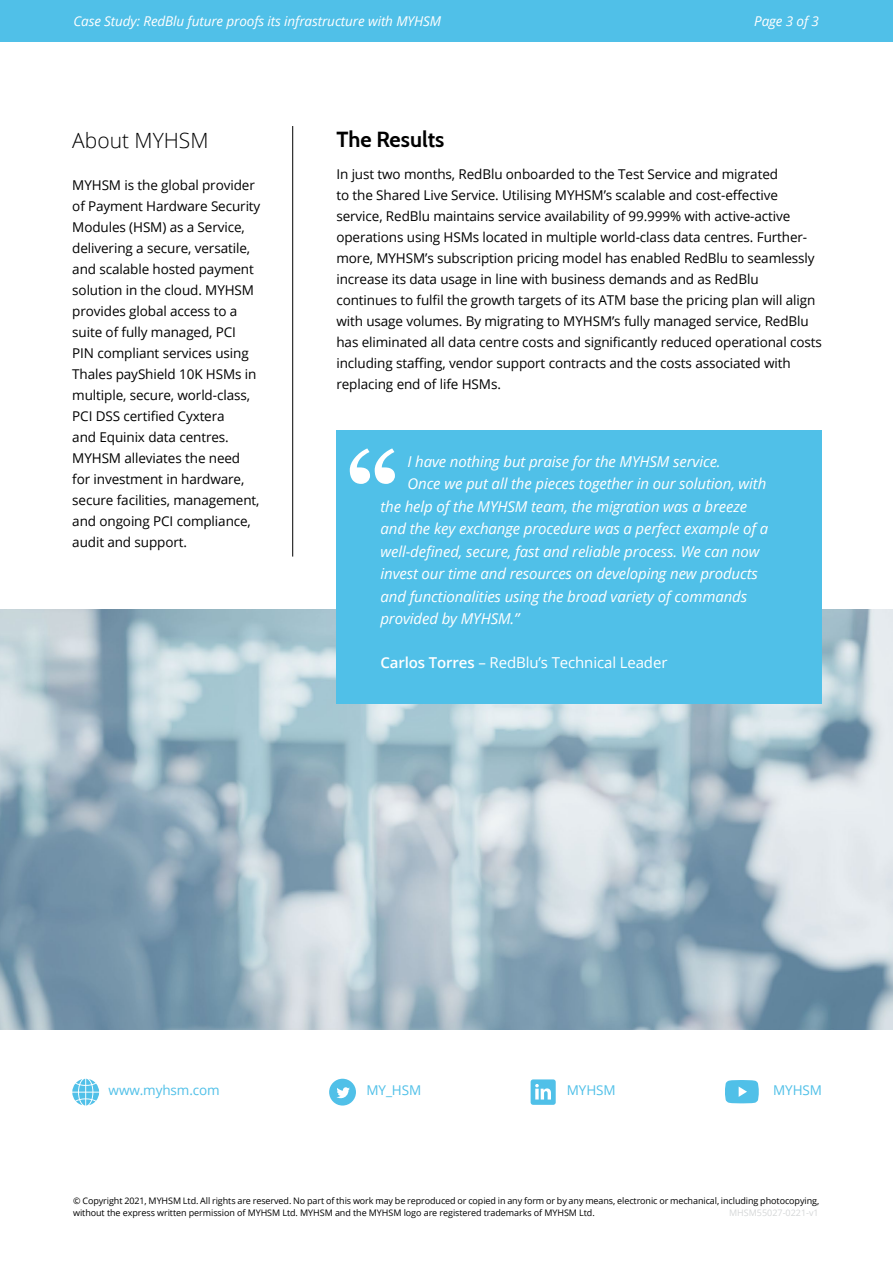
<style>
.page{position:relative;width:893px;height:1263px;background:#fff}
.page>*{position:absolute;margin:0;border:0;box-sizing:border-box;transform-origin:0 0}
.t1{font:700 103.5px "Georgia";color:#fff}
.t2{font:700 21.75px "Cabin";color:#000}
.t3{font:300 21px "Open Sans";color:#000}
.t4{font:italic 15px "Open Sans";letter-spacing:-.01em;color:#fff}
.t5{font:15px "Open Sans";letter-spacing:-.01em;color:#fff}
.t6{font:13.5px/21px "Open Sans";letter-spacing:-.01em;color:#000}
.t7{font:italic 13.5px "Open Sans";letter-spacing:-.01em;color:#fff}
.t8{font:13.5px "Open Sans";letter-spacing:-.01em;color:#50c0e8}
.t9{font:9px/12px "Open Sans";letter-spacing:-.01em;color:#000}
.t10{font:9px "Open Sans";color:#d5d7d8}
.s1{font-weight:600}
</style>
<div class="page">
<div style="left:0;top:0;width:893px;height:42px;background:#50c0e8"></div>
<img style="left:0;top:609px;width:893px;height:420px">
<hr style="left:292px;top:126px;width:1px;height:431px;background:#000">
<div style="left:336px;top:430px;width:486px;height:274px;background:#50c0e8"></div>
<svg style="left:329px;top:1079px;width:27px;height:26px"></svg>
<svg style="left:72px;top:1079px;width:27px;height:26px"></svg>
<svg style="left:531px;top:1079px;width:25px;height:26px"></svg>
<svg style="left:725px;top:1080px;width:34px;height:23px"></svg>
<p class="t7" style="left:73px;top:12px;width:369px">Case Study: RedBlu future proofs its infrastructure with MYHSM</p>
<p class="t7" style="left:754px;top:12px;width:66px">Page 3 of 3</p>
<h3 class="t3" style="left:72px;top:126px;width:138px">About MYHSM</h3>
<p class="t6" style="left:72px;top:174px;width:190px">MYHSM is the global provider of Payment Hardware Security<br>Modules (HSM) as a Service, delivering a secure, versatile, and scalable hosted payment solution in the cloud. MYHSM provides global access to a suite of fully managed, PCI<br>PIN compliant services using<br>Thales payShield 10K HSMs in multiple, secure, world-class,<br>PCI DSS certified Cyxtera<br>and Equinix data centres.<br>MYHSM alleviates the need for investment in hardware, secure facilities, management, and ongoing PCI compliance, audit and support.</p>
<h2 class="t2" style="left:336px;top:122px;width:109px">The Results</h2>
<p class="t6" style="left:336px;top:163px;width:487px">In just two months, RedBlu onboarded to the Test Service and migrated<br>to the Shared Live Service. Utilising MYHSM’s scalable and cost-effective service, RedBlu maintains service availability of 99.999% with active-active operations using HSMs located in multiple world-class data centres. Further&shy;more, MYHSM’s subscription pricing model has enabled RedBlu to seamlessly increase its data usage in line with business demands and as RedBlu continues to fulfil the growth targets of its ATM base the pricing plan will align with usage volumes. By migrating to MYHSM’s fully managed service, RedBlu has eliminated all data centre costs and significantly reduced operational costs including staffing, vendor support contracts and the costs associated with replacing end of life HSMs.</p>
<h1 class="t1" style="left:346px;top:412px;width:55px">“</h1>
<p class="t4" style="left:407px;top:451px;width:315px">I have nothing but praise for the MYHSM service.</p>
<p class="t4" style="left:407px;top:473px;width:360px">Once we put all the pieces together in our solution, with</p>
<p class="t4" style="left:380px;top:496px;width:368px">the help of the MYHSM team, the migration was a breeze</p>
<p class="t4" style="left:380px;top:518px;width:389px">and the key exchange procedure was a perfect example of a</p>
<p class="t4" style="left:380px;top:541px;width:381px">well-defined, secure, fast and reliable process. We can now</p>
<p class="t4" style="left:380px;top:563px;width:379px">invest our time and resources on developing new products</p>
<p class="t4" style="left:380px;top:586px;width:368px">and functionalities using the broad variety of commands</p>
<p class="t4" style="left:380px;top:608px;width:141px">provided by MYHSM.”</p>
<p class="t5" style="left:380px;top:652px;width:288px"><span class="s1">Carlos Torres</span> – RedBlu’s Technical Leader</p>
<p class="t8" style="left:109px;top:1081px;width:113px">www.myhsm.com</p>
<p class="t8" style="left:366px;top:1081px;width:56px">MY_HSM</p>
<p class="t8" style="left:567px;top:1081px;width:50px">MYHSM</p>
<p class="t8" style="left:773px;top:1081px;width:50px">MYHSM</p>
<p class="t9" style="left:73px;top:1194px;width:748px">© Copyright 2021, MYHSM Ltd. All rights are reserved. No part of this work may be reproduced or copied in any form or by any means, electronic or mechanical, including photocopying, without the express written permission of MYHSM Ltd. MYHSM and the MYHSM logo are registered trademarks of MYHSM Ltd.</p>
<p class="t10" style="left:729px;top:1206px;width:91px">MHSM55027-0221-v1</p>
</div>
